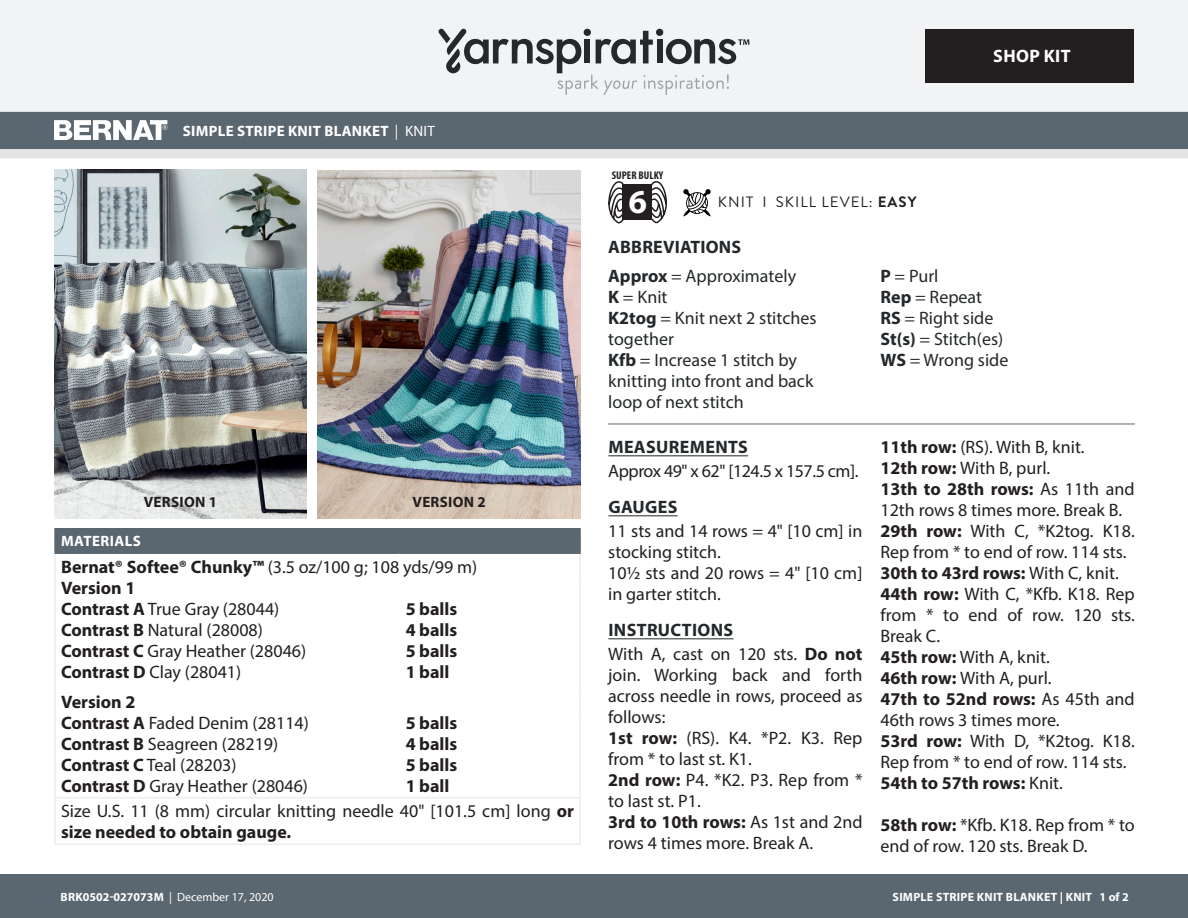
<style>
.page{position:relative;width:1188px;height:918px;background:#fff}
.page>*{position:absolute;margin:0;border:0;box-sizing:border-box;transform-origin:0 0}
.t1{font:700 33.6px "Myriad Pro";color:#fff}
.Body{font:18px/21px "Myriad Pro";color:#231f20}
.Material_color_break{font:18px "Myriad Pro";color:#231f20}
.Abbreviations{font:18px/21px "Myriad Pro";color:#24282a}
.Needle_Size{font:18px/21px "Myriad Pro";color:#231f20}
.Material_color_break-2{font:700 18px "Myriad Pro";color:#231f20}
.Body-2{font:700 18px "Myriad Pro";color:#231f20}
.Materials{font:18px "Myriad Pro";color:#231f20}
.Head_-_Underline{font:700 18px "Myriad Pro";letter-spacing:.02em;color:#24282a}
.Body-3{font:18px "Myriad Pro";letter-spacing:-.025em;color:#231f20}
.Materials-2{font:700 18px "Myriad Pro";color:#231f20}
.t2{font:700 18px "Myriad Pro";letter-spacing:.02em;color:#fff}
.Materials_Head{font:700 15px "Myriad Pro";letter-spacing:.02em;color:#fff}
.t3{font:15px "Brandon Grotesque";letter-spacing:.07em;color:#231f20}
.Pattern_Title{font:700 15px "Myriad Pro";letter-spacing:.02em;color:#231f20}
.t4{font:700 12px "Myriad Pro";letter-spacing:.02em;color:#fff}
.t5{font:12px "Myriad Pro";color:#fff}
.t6{font:700 condensed 11.25px "Myriad Pro";color:#231f20}
.s1{font-weight:400}
.s2{font-weight:700}
</style>
<div class="page">
<div style="left:0;top:875px;width:1188px;height:43px;background:#5a6670"></div>
<div style="left:0;top:149px;width:1188px;height:9px;background:#e4e3e3"></div>
<div style="left:0;top:111px;width:1188px;height:38px;background:#5a6670"></div>
<div style="left:0;top:0;width:1188px;height:112px;background:#f2f3f4"></div>
<svg style="left:438px;top:29px;width:311px;height:66px"></svg>
<svg style="left:54px;top:120px;width:113px;height:20px"></svg>
<svg style="left:683px;top:189px;width:28px;height:28px"></svg>
<svg style="left:608px;top:181px;width:16px;height:42px"></svg>
<svg style="left:651px;top:181px;width:16px;height:42px"></svg>
<div style="left:622px;top:184px;width:30px;height:36px;background:#231f20"></div>
<div style="left:926px;top:29px;width:208px;height:54px;background:#231f20"></div>
<div style="left:55px;top:529px;width:525px;height:24px;background:#5a6670"></div>
<hr style="left:54px;top:554px;width:2px;height:25px;background:#eaeced">
<hr style="left:54px;top:579px;width:2px;height:109px;background:#eaeced">
<hr style="left:54px;top:688px;width:2px;height:26px;background:#eaeced">
<hr style="left:54px;top:714px;width:2px;height:83px;background:#eaeced">
<hr style="left:579px;top:554px;width:2px;height:25px;background:#eaeced">
<hr style="left:579px;top:579px;width:2px;height:109px;background:#eaeced">
<hr style="left:579px;top:688px;width:2px;height:26px;background:#eaeced">
<hr style="left:579px;top:714px;width:2px;height:83px;background:#eaeced">
<hr style="left:54px;top:798px;width:2px;height:45px;background:#eaeced">
<hr style="left:579px;top:798px;width:2px;height:45px;background:#eaeced">
<hr style="left:54px;top:797px;width:346px;height:1px;background:#eaeced">
<hr style="left:400px;top:797px;width:181px;height:1px;background:#eaeced">
<hr style="left:54px;top:843px;width:346px;height:2px;background:#eaeced">
<hr style="left:400px;top:843px;width:181px;height:2px;background:#eaeced">
<hr style="left:54px;top:530px;width:2px;height:22px;background:#5a6670">
<hr style="left:54px;top:528px;width:346px;height:2px;background:#5a6670">
<hr style="left:400px;top:528px;width:181px;height:2px;background:#5a6670">
<hr style="left:579px;top:530px;width:2px;height:22px;background:#5a6670">
<hr style="left:54px;top:552px;width:346px;height:2px;background:#5a6670">
<hr style="left:400px;top:552px;width:181px;height:2px;background:#5a6670">
<hr style="left:608px;top:455px;width:140px;height:1px;background:#24282a">
<hr style="left:608px;top:515px;width:70px;height:1px;background:#24282a">
<hr style="left:608px;top:638px;width:126px;height:1px;background:#24282a">
<hr style="left:608px;top:424px;width:527px;height:1px;background:#5a6670">
<img style="left:54px;top:170px;width:252px;height:349px">
<img style="left:317px;top:170px;width:264px;height:349px">
<p class="Materials_Head" style="left:183px;top:121px;width:254px">SIMPLE STRIPE KNIT BLANKET <span class="s1">| KNIT</span></p>
<p class="Pattern_Title" style="left:144px;top:492px;width:75px">VERSION 1</p>
<p class="Pattern_Title" style="left:412px;top:492px;width:75px">VERSION 2</p>
<p class="Materials_Head" style="left:61px;top:531px;width:81px">MATERIALS</p>
<p class="Materials" style="left:61px;top:556px;width:418px"><span class="s2">Bernat® Softee® Chunky™</span> (3.5 oz/100 g; 108 yds/99 m)</p>
<p class="Material_color_break-2" style="left:61px;top:576px;width:76px">Version 1</p>
<p class="Material_color_break" style="left:61px;top:598px;width:220px"><span class="s2">Contrast A</span> True Gray (28044)</p>
<p class="Material_color_break" style="left:61px;top:619px;width:203px"><span class="s2">Contrast B</span> Natural (28008)</p>
<p class="Material_color_break" style="left:61px;top:640px;width:247px"><span class="s2">Contrast C</span> Gray Heather (28046)</p>
<p class="Material_color_break" style="left:61px;top:661px;width:182px"><span class="s2">Contrast D</span> Clay (28041)</p>
<p class="Material_color_break-2" style="left:406px;top:597px;width:53px">5 balls</p>
<p class="Material_color_break-2" style="left:406px;top:618px;width:53px">4 balls</p>
<p class="Material_color_break-2" style="left:406px;top:639px;width:53px">5 balls</p>
<p class="Material_color_break-2" style="left:406px;top:660px;width:45px">1 ball</p>
<p class="Materials-2" style="left:61px;top:690px;width:76px">Version 2</p>
<p class="Material_color_break" style="left:61px;top:712px;width:249px"><span class="s2">Contrast A</span> Faded Denim (28114)</p>
<p class="Material_color_break" style="left:61px;top:733px;width:219px"><span class="s2">Contrast B</span> Seagreen (28219)</p>
<p class="Material_color_break" style="left:61px;top:754px;width:177px"><span class="s2">Contrast C</span> Teal (28203)</p>
<p class="Material_color_break" style="left:61px;top:775px;width:249px"><span class="s2">Contrast D</span> Gray Heather (28046)</p>
<p class="Material_color_break-2" style="left:406px;top:711px;width:53px">5 balls</p>
<p class="Material_color_break-2" style="left:406px;top:732px;width:53px">4 balls</p>
<p class="Material_color_break-2" style="left:406px;top:753px;width:53px">5 balls</p>
<p class="Material_color_break-2" style="left:406px;top:774px;width:45px">1 ball</p>
<p class="Needle_Size" style="left:61px;top:800px;width:515px">Size U.S. 11 (8 mm) circular knitting needle 40" [101.5 cm] long <span class="s2">or size needed to obtain gauge.</span></p>
<p class="t6" style="left:612px;top:168px;width:53px">SUPER BULKY</p>
<h1 class="t1" style="left:629px;top:180px;width:20px">6</h1>
<p class="t3" style="left:718px;top:192px;width:200px">KNIT I SKILL LEVEL: <span class="s2">EASY</span></p>
<p class="Head_-_Underline" style="left:608px;top:235px;width:135px">ABBREVIATIONS</p>
<p class="t2" style="left:993px;top:45px;width:79px">SHOP KIT</p>
<p class="Abbreviations" style="left:608px;top:265px;width:189px"><span class="s2">Approx</span> = Approximately</p>
<p class="Abbreviations" style="left:608px;top:286px;width:61px"><span class="s2">K</span> = Knit</p>
<p class="Abbreviations" style="left:608px;top:307px;width:210px"><span class="s2">K2tog</span> = Knit next 2 stitches together</p>
<p class="Abbreviations" style="left:608px;top:349px;width:207px"><span class="s2">Kfb</span> = Increase 1 stitch by knitting into front and back loop of next stitch</p>
<p class="Head_-_Underline" style="left:608px;top:435px;width:141px">MEASUREMENTS</p>
<p class="Body-3" style="left:608px;top:460px;width:252px">Approx 49" x 62" [124.5 x 157.5 cm].</p>
<p class="Head_-_Underline" style="left:608px;top:495px;width:71px">GAUGES</p>
<p class="Body" style="left:608px;top:520px;width:256px">11 sts and 14 rows = 4" [10 cm] in stocking stitch.</p>
<p class="Body" style="left:608px;top:562px;width:256px">10½ sts and 20 rows = 4" [10 cm] in garter stitch.</p>
<p class="Head_-_Underline" style="left:608px;top:618px;width:126px">INSTRUCTIONS</p>
<p class="Body" style="left:608px;top:643px;width:256px;text-align:justify">With A, cast on 120 sts. <span class="s2">Do not </span>join. Working back and forth across needle in rows, proceed as follows:</p>
<p class="Body" style="left:608px;top:727px;width:256px"><span class="s2">1st row:</span> (RS). K4. *P2. K3. Rep from * to last st. K1.</p>
<p class="Body" style="left:608px;top:769px;width:256px"><span class="s2">2nd row:</span> P4. *K2. P3. Rep from * to last st. P1.</p>
<p class="Body" style="left:608px;top:811px;width:256px"><span class="s2">3rd to 10th rows:</span> As 1st and 2nd rows 4 times more. Break A.</p>
<p class="Abbreviations" style="left:880px;top:265px;width:60px"><span class="s2">P</span> = Purl</p>
<p class="Abbreviations" style="left:880px;top:286px;width:103px"><span class="s2">Rep</span> = Repeat</p>
<p class="Abbreviations" style="left:880px;top:307px;width:114px"><span class="s2">RS</span> = Right side</p>
<p class="Abbreviations" style="left:880px;top:328px;width:124px"><span class="s2">St(s)</span> = Stitch(es)</p>
<p class="Abbreviations" style="left:880px;top:349px;width:129px"><span class="s2">WS</span> = Wrong side</p>
<p class="Body" style="left:880px;top:436px;width:206px"><span class="s2">11th row:</span> (RS). With B, knit.</p>
<p class="Body" style="left:880px;top:457px;width:171px"><span class="s2">12th row:</span> With B, purl.</p>
<p class="Body" style="left:880px;top:478px;width:256px"><span class="s2">13th to 28th rows:</span> As 11th and<br>12th rows 8 times more. Break B.</p>
<p class="Body" style="left:880px;top:520px;width:256px"><span class="s2">29th row:</span> With C, *K2tog. K18.<br>Rep from * to end of row. 114 sts.</p>
<p class="Body-2" style="left:880px;top:561px;width:240px">30th to 43rd rows: <span class="s1">With C, knit.</span></p>
<p class="Body" style="left:880px;top:583px;width:256px;text-align:justify"><span class="s2">44th row:</span> With C, *Kfb. K18. Rep from * to end of row. 120 sts.<br>Break C.</p>
<p class="Body" style="left:880px;top:646px;width:171px"><span class="s2">45th row:</span> With A, knit.</p>
<p class="Body" style="left:880px;top:667px;width:173px"><span class="s2">46th row:</span> With A, purl.</p>
<p class="Body" style="left:880px;top:688px;width:256px"><span class="s2">47th to 52nd rows:</span> As 45th and<br>46th rows 3 times more.</p>
<p class="Body" style="left:880px;top:730px;width:256px"><span class="s2">53rd row:</span> With D, *K2tog. K18.<br>Rep from * to end of row. 114 sts.</p>
<p class="Body-2" style="left:880px;top:771px;width:184px">54th to 57th rows: <span class="s1">Knit.</span></p>
<p class="Body" style="left:880px;top:814px;width:256px"><span class="s2">58th row:</span> *Kfb. K18. Rep from * to end of row. 120 sts. Break D.</p>
<p class="t5" style="left:61px;top:889px;width:215px"><span class="s2">BRK0502-027073M</span> | December 17, 2020</p>
<p class="t4" style="left:893px;top:889px;width:238px">SIMPLE STRIPE KNIT BLANKET | KNIT 1 of 2</p>
</div>
